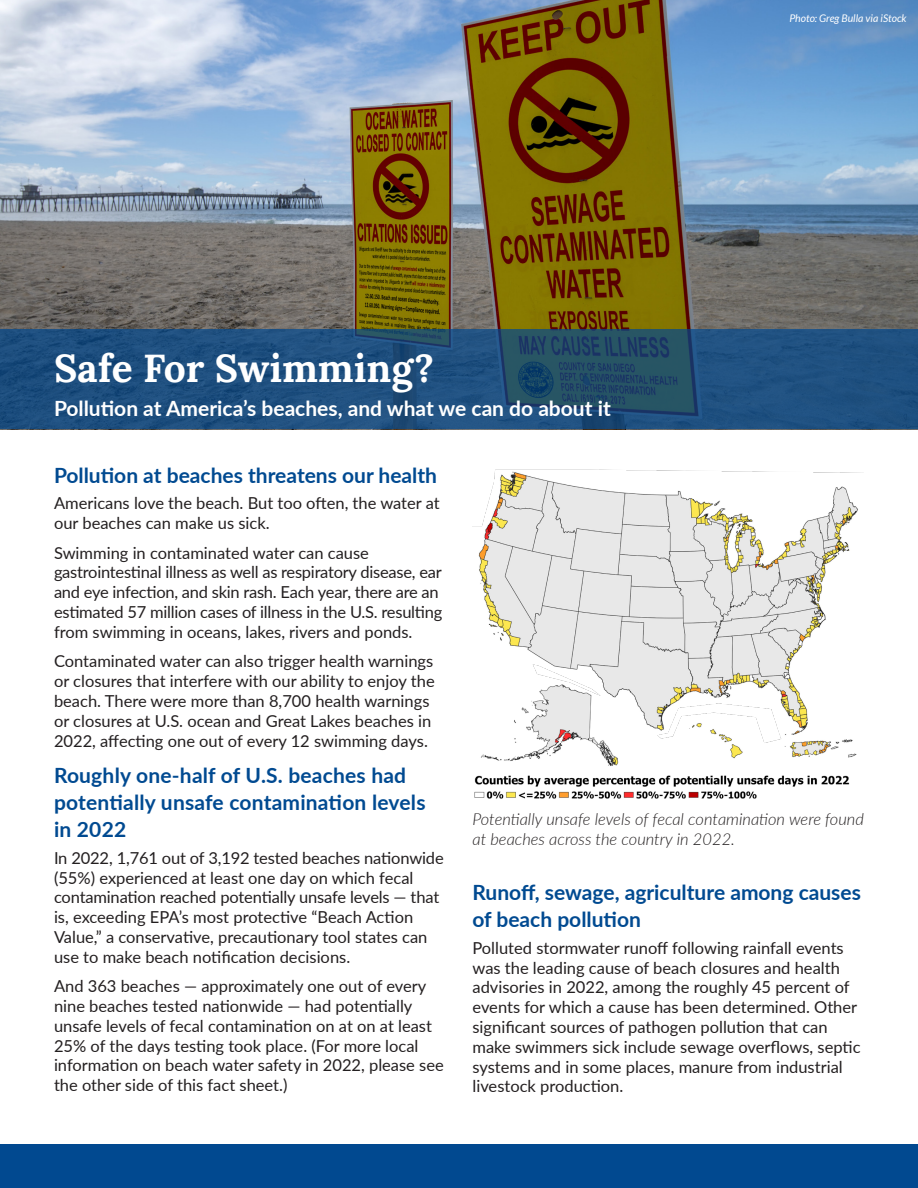
<style>
.page{position:relative;width:918px;height:1188px;background:#fff}
.page>*{position:absolute;margin:0;border:0;box-sizing:border-box;transform-origin:0 0}
.Body_headline{font:700 39px "Lora";color:#fff}
.Subhead{font:700 21px/27px "Lato";color:#014a91}
.Subhead-2{font:700 21px "Lato";color:#fff}
.para1{font:16.5px/19.8px "Lato";color:#231f20}
.para1-2{font:italic 300 16.5px/19.8px "Lato";color:#231f20}
.para1-3{font:italic 10.5px "Lato";color:#fff}
</style>
<div class="page">
<div style="left:0;top:1145px;width:918px;height:43px;background:#014990"></div>
<img style="left:0;top:0;width:918px;height:329px">
<img style="left:472px;top:469px;width:391px;height:330px">
<svg style="left:0;top:329px;width:918px;height:100px;fill:#20517f"></svg>
<p class="Body_headline" style="left:54px;top:339px;width:382px">Safe For Swimming?</p>
<p class="Subhead-2" style="left:54px;top:393px;width:558px">Pollution at America’s beaches, and what we can do about it</p>
<p class="para1-3" style="left:789px;top:12px;width:119px">Photo: Greg Bulla via iStock</p>
<p class="Subhead" style="left:54px;top:461px;width:385px">Pollution at beaches threatens our health</p>
<p class="para1" style="left:54px;top:493px;width:387px">Americans love the beach. But too often, the water at our beaches can make us sick.</p>
<p class="para1" style="left:54px;top:542px;width:390px">Swimming in contaminated water can cause gastrointestinal illness as well as respiratory disease, ear and eye infection, and skin rash. Each year, there are an estimated 57 million cases of illness in the U.S. resulting from swimming in oceans, lakes, rivers and ponds.</p>
<p class="para1" style="left:54px;top:651px;width:382px">Contaminated water can also trigger health warnings or closures that interfere with our ability to enjoy the beach. There were more than 8,700 health warnings or closures at U.S. ocean and Great Lakes beaches in 2022, affecting one out of every 12 swimming days.</p>
<p class="Subhead" style="left:54px;top:761px;width:373px">Roughly one-half of U.S. beaches had potentially unsafe contamination levels in 2022</p>
<p class="para1" style="left:54px;top:847px;width:391px">In 2022, 1,761 out of 3,192 tested beaches nationwide (55%) experienced at least one day on which fecal contamination reached potentially unsafe levels — that is, exceeding EPA’s most protective “Beach Action Value,” a conservative, precautionary tool states can use to make beach notification decisions.</p>
<p class="para1" style="left:54px;top:976px;width:391px">And 363 beaches — approximately one out of every nine beaches tested nationwide — had potentially unsafe levels of fecal contamination on at on at least 25% of the days testing took place. (For more local information on beach water safety in 2022, please see the other side of this fact sheet.)</p>
<p class="para1-2" style="left:472px;top:809px;width:393px">Potentially unsafe levels of fecal contamination were found at beaches across the country in 2022.</p>
<p class="Subhead" style="left:472px;top:878px;width:390px">Runoff, sewage, agriculture among causes of beach pollution</p>
<p class="para1" style="left:472px;top:937px;width:390px">Polluted stormwater runoff following rainfall events was the leading cause of beach closures and health advisories in 2022, among the roughly 45 percent of events for which a cause has been determined. Other significant sources of pathogen pollution that can make swimmers sick include sewage overflows, septic systems and in some places, manure from industrial livestock production.</p>
</div>
